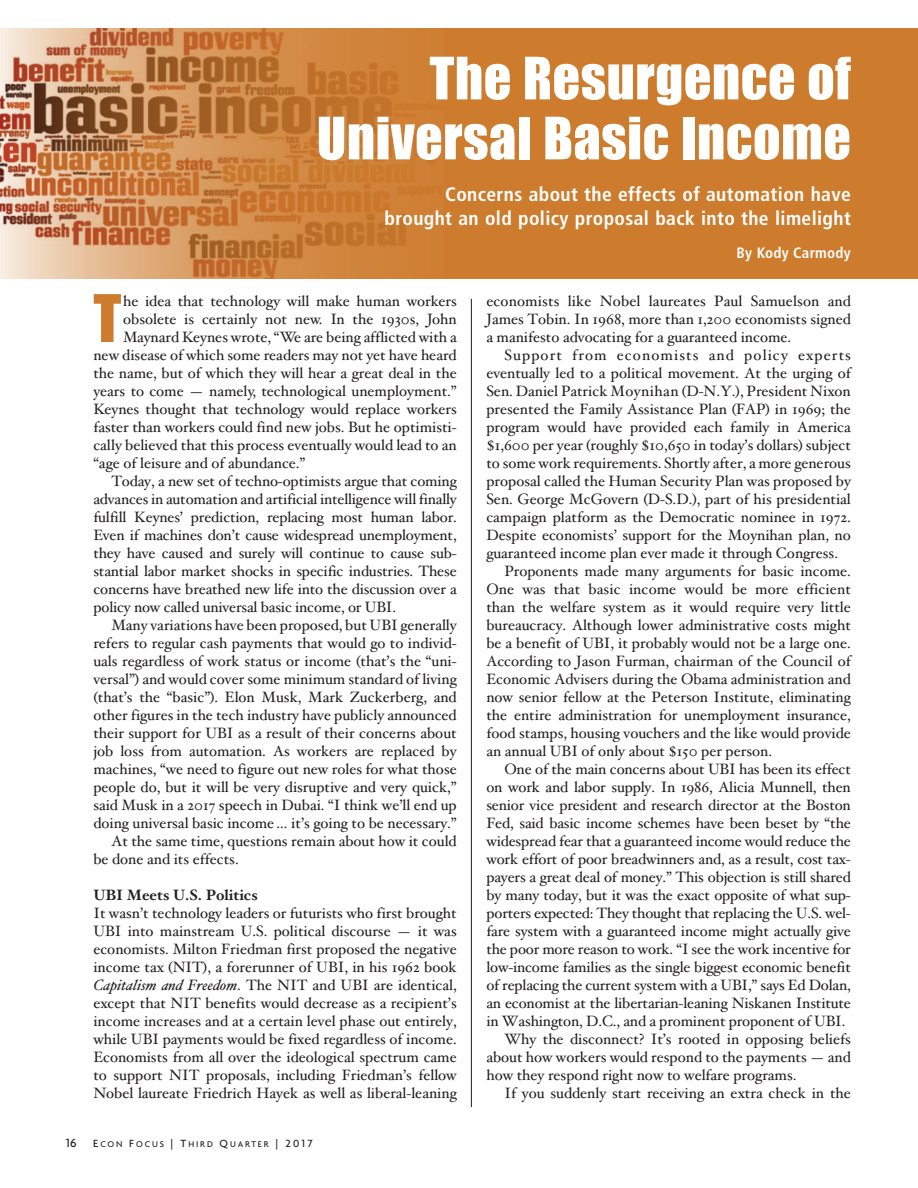
<style>
.page{position:relative;width:918px;height:1188px;background:#fff}
.page>*{position:absolute;margin:0;border:0;box-sizing:border-box;transform-origin:0 0}
.Body_Copy{font:60.6px "Impact";color:#cd7b2c}
.t1{font:54px/60px "Impact";letter-spacing:.01em;color:#fff;text-align:right}
.t2{font:700 condensed 19.5px/24px "Frutiger LT Std";letter-spacing:.02em;color:#fff;text-align:right}
.Body_Copy_w_indent{font:15px/18px "Hoefler Text";color:#231f20;text-align:justify}
.Body_copy_without_in{font:15px/18px "Hoefler Text";color:#231f20;text-align:justify}
.Body_Copy-2{font:15px "Hoefler Text";color:#231f20}
.body_sub{font:700 15px "Hoefler Text";color:#231f20}
.Subhead{font:700 condensed 15px "Frutiger LT Std";letter-spacing:.02em;color:#fff}
.t3{font:500 12.75px "Agenda";color:#231f20}
.t4{font:500 9px "Agenda";letter-spacing:.2em;color:#231f20}
.s1{font-style:italic}
.s2{font-size:11.25px}
</style>
<div class="page">
<hr style="left:471px;top:299px;width:1px;height:808px;background:#231f20">
<svg style="left:0;top:29px;width:918px;height:250px;background:#cb803c"></svg>
<p class="t1" style="left:317px;top:47px;width:536px">The Resurgence of<br>Universal Basic Income</p>
<p class="t2" style="left:385px;top:183px;width:468px">Concerns about the effects of automation have brought an old policy proposal back into the limelight</p>
<p class="Subhead" style="left:737px;top:244px;width:116px">By Kody Carmody</p>
<p class="Body_Copy" style="left:93px;top:271px;width:29px">T</p>
<p class="Body_Copy-2" style="left:123px;top:292px;width:335px">he idea that technology will make human workers</p>
<p class="Body_Copy-2" style="left:123px;top:310px;width:335px">obsolete is certainly not new. In the 1930s, John</p>
<p class="Body_Copy-2" style="left:123px;top:328px;width:335px">Maynard Keynes wrote, “We are being afflicted with a</p>
<p class="Body_Copy-2" style="left:93px;top:346px;width:365px">new disease of which some readers may not yet have heard</p>
<p class="Body_Copy-2" style="left:93px;top:364px;width:365px">the name, but of which they will hear a great deal in the</p>
<p class="Body_Copy-2" style="left:93px;top:382px;width:365px">years to come — namely, technological unemployment.”</p>
<p class="Body_Copy-2" style="left:93px;top:400px;width:365px">Keynes thought that technology would replace workers</p>
<p class="Body_Copy-2" style="left:93px;top:418px;width:365px">faster than workers could find new jobs. But he optimisti-</p>
<p class="Body_Copy-2" style="left:93px;top:436px;width:365px">cally believed that this process eventually would lead to an</p>
<p class="Body_Copy-2" style="left:93px;top:454px;width:214px">“age of leisure and of abundance.”</p>
<p class="Body_Copy_w_indent" style="left:93px;top:472px;width:365px;text-indent:18px">Today, a new set of techno-optimists argue that coming advances in automation and artificial intelligence will finally fulfill Keynes’ prediction, replacing most human labor.<br>Even if machines don’t cause widespread unemployment, they have caused and surely will continue to cause sub&shy;stantial labor market shocks in specific industries. These concerns have breathed new life into the discussion over a policy now called universal basic income, or UBI.</p>
<p class="Body_Copy_w_indent" style="left:93px;top:616px;width:365px;text-indent:18px">Many variations have been proposed, but UBI generally refers to regular cash payments that would go to individ&shy;uals regardless of work status or income (that’s the “uni&shy;versal”) and would cover some minimum standard of living (that’s the “basic”). Elon Musk, Mark Zuckerberg, and other figures in the tech industry have publicly announced their support for UBI as a result of their concerns about job loss from automation. As workers are replaced by machines, “we need to figure out new roles for what those people do, but it will be very disruptive and very quick,” said Musk in a 2017 speech in Dubai. “I think we’ll end up doing universal basic income … it’s going to be necessary.”</p>
<p class="Body_Copy_w_indent" style="left:93px;top:832px;width:365px;text-indent:18px">At the same time, questions remain about how it could be done and its effects.</p>
<p class="body_sub" style="left:93px;top:886px;width:166px">UBI Meets U.S. Politics</p>
<p class="Body_copy_without_in" style="left:93px;top:904px;width:365px">It wasn’t technology leaders or futurists who first brought UBI into mainstream U.S. political discourse — it was economists. Milton Friedman first proposed the negative income tax (NIT), a forerunner of UBI, in his 1962 book <span class="s1">Capitalism and Freedom</span>. The NIT and UBI are identical, except that NIT benefits would decrease as a recipient’s income increases and at a certain level phase out entirely, while UBI payments would be fixed regardless of income.<br>Economists from all over the ideological spectrum came to support NIT proposals, including Friedman’s fellow Nobel laureate Friedrich Hayek as well as liberal-leaning</p>
<p class="t3" style="left:66px;top:1135px;width:12px">16</p>
<p class="t4" style="left:93px;top:1138px;width:221px"><span class="s2">E</span>CON <span class="s2">F</span>OCUS <span class="s2">|</span> <span class="s2">T</span>HIRD <span class="s2">Q</span>UARTER <span class="s2">| 2017</span></p>
<p class="Body_copy_without_in" style="left:486px;top:292px;width:366px">economists like Nobel laureates Paul Samuelson and James Tobin. In 1968, more than 1,200 economists signed a manifesto advocating for a guaranteed income.</p>
<p class="Body_Copy_w_indent" style="left:486px;top:346px;width:366px;text-indent:18px">Support from economists and policy experts eventually led to a political movement. At the urging of Sen. Daniel Patrick Moynihan (D-N.Y.), President Nixon presented the Family Assistance Plan (FAP) in 1969; the program would have provided each family in America $1,600 per year (roughly $10,650 in today’s dollars) subject to some work requirements. Shortly after, a more generous proposal called the Human Security Plan was proposed by Sen. George McGovern (D-S.D.), part of his presidential campaign platform as the Democratic nominee in 1972.<br>Despite economists’ support for the Moynihan plan, no guaranteed income plan ever made it through Congress.</p>
<p class="Body_Copy_w_indent" style="left:486px;top:562px;width:366px;text-indent:18px">Proponents made many arguments for basic income.<br>One was that basic income would be more efficient than the welfare system as it would require very little bureaucracy. Although lower administrative costs might be a benefit of UBI, it probably would not be a large one.<br>According to Jason Furman, chairman of the Council of Economic Advisers during the Obama administration and now senior fellow at the Peterson Institute, eliminating the entire administration for unemployment insurance, food stamps, housing vouchers and the like would provide an annual UBI of only about $150 per person.</p>
<p class="Body_Copy_w_indent" style="left:486px;top:760px;width:366px;text-indent:18px">One of the main concerns about UBI has been its effect on work and labor supply. In 1986, Alicia Munnell, then senior vice president and research director at the Boston Fed, said basic income schemes have been beset by “the widespread fear that a guaranteed income would reduce the work effort of poor breadwinners and, as a result, cost tax&shy;payers a great deal of money.” This objection is still shared by many today, but it was the exact opposite of what sup&shy;porters expected: They thought that replacing the U.S. wel&shy;fare system with a guaranteed income might actually give the poor more reason to work. “I see the work incentive for low-income families as the single biggest economic benefit of replacing the current system with a UBI,” says Ed Dolan, an economist at the libertarian-leaning Niskanen Institute in Washington, D.C., and a prominent proponent of UBI.</p>
<p class="Body_Copy_w_indent" style="left:486px;top:1030px;width:366px;text-indent:18px">Why the disconnect? It’s rooted in opposing beliefs about how workers would respond to the payments — and how they respond right now to welfare programs.</p>
<p class="Body_Copy_w_indent" style="left:504px;top:1084px;width:348px">If you suddenly start receiving an extra check in the</p>
</div>
